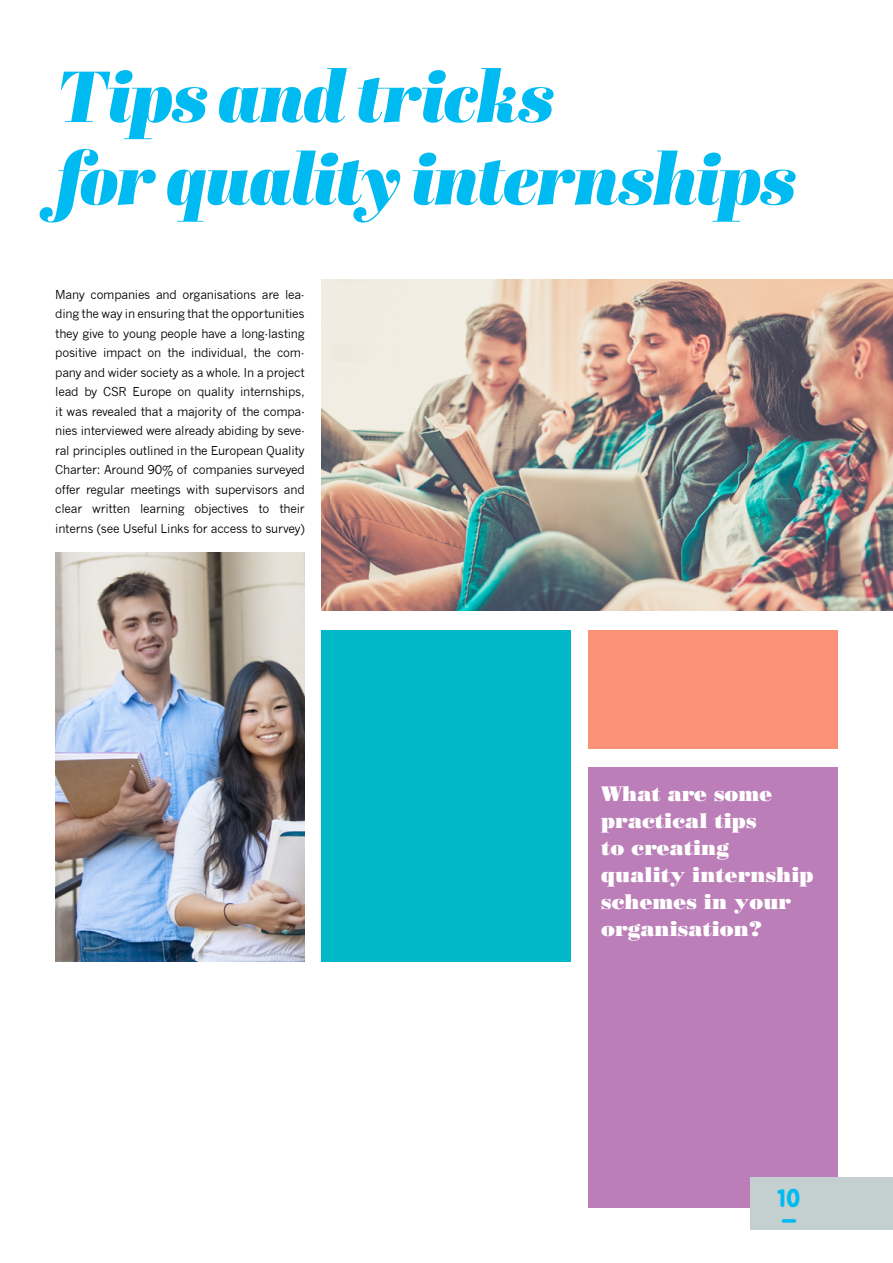
<style>
.page{position:relative;width:893px;height:1263px;background:#fff}
.page>*{position:absolute;margin:0;border:0;box-sizing:border-box;transform-origin:0 0}
.t1{font:italic 900 72px/82.5px "Abril Display";letter-spacing:-.015em;color:#00bbf1}
.t2{font:700 23.85px "B Preplay";color:#00bbf1}
.t3{font:21px/27px "Bodoni Std Poster";color:#fff}
.t4{font:12px/19.5px "News Gothic";letter-spacing:-.02em;color:#000;text-align:justify}
</style>
<div class="page">
<img style="left:322px;top:279px;width:571px;height:332px">
<img style="left:55px;top:552px;width:250px;height:410px">
<div style="left:322px;top:630px;width:249px;height:332px;background:#00b8c7"></div>
<div style="left:588px;top:630px;width:250px;height:118px;background:#fb9278"></div>
<div style="left:588px;top:767px;width:250px;height:441px;background:#bc7eb8"></div>
<div style="left:750px;top:1177px;width:143px;height:53px;background:#c4d0cf"></div>
<h1 class="t1" style="left:57px;top:56px;width:740px">Tips and tricks<br>for quality internships</h1>
<p class="t4" style="left:55px;top:285px;width:251px">Many companies and organisations are lea&shy;ding the way in ensuring that the opportunities they give to young people have a long-lasting positive impact on the individual, the com&shy;pany and wider society as a whole. In a project lead by CSR Europe on quality internships, it was revealed that a majority of the compa&shy;nies interviewed were already abiding by seve&shy;ral principles outlined in the European Quality Charter: Around 90% of companies surveyed offer regular meetings with supervisors and clear written learning objectives to their interns (see Useful Links for access to survey)</p>
<h3 class="t3" style="left:601px;top:780px;width:214px">What are some practical tips<br>to creating quality internship schemes in your organisation?</h3>
<h2 class="t2" style="left:777px;top:1183px;width:24px">10</h2>
<h2 class="t2" style="left:782px;top:1195px;width:16px">_</h2>
</div>
